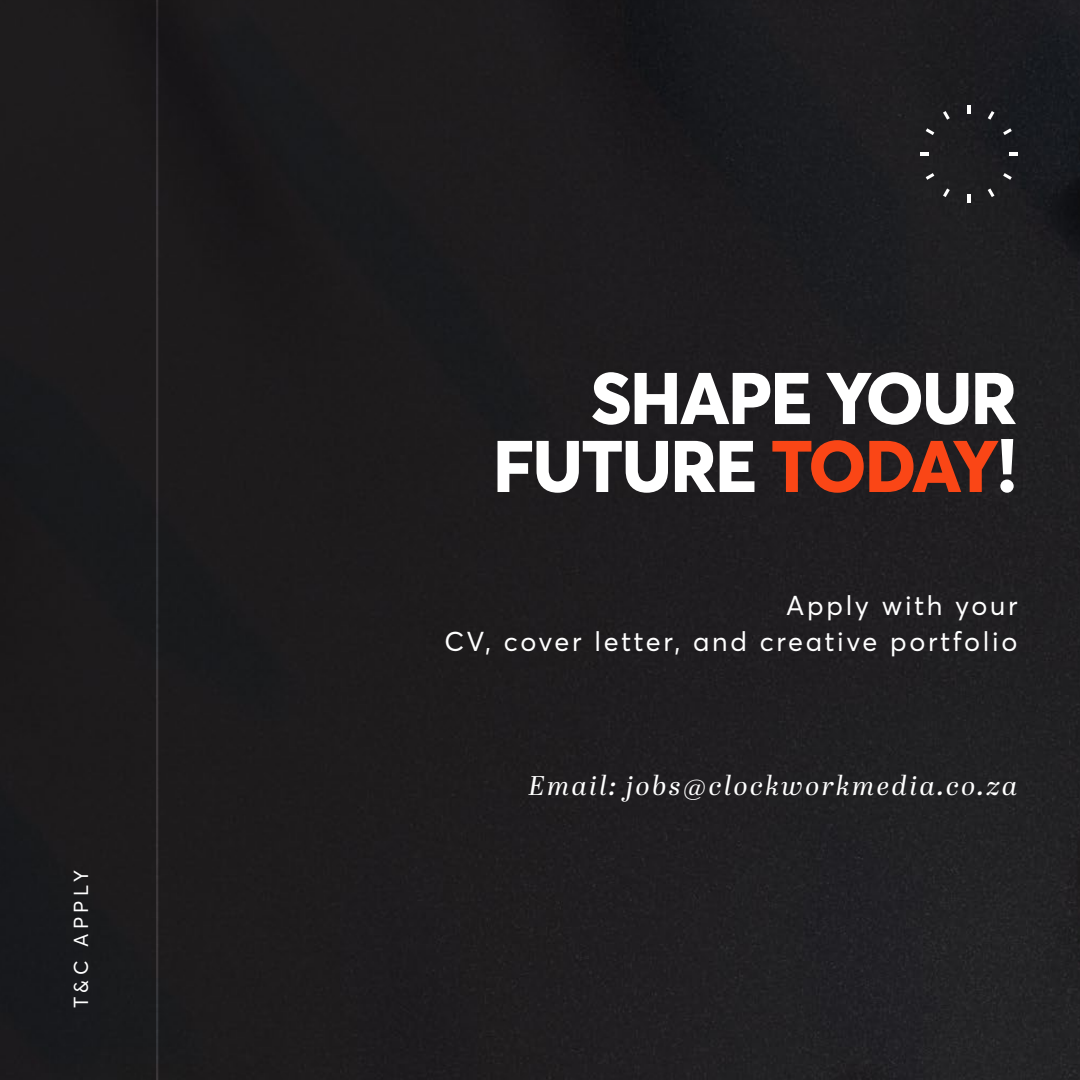
<style>
.page{position:relative;width:1080px;height:1080px;background:#1e1c1e}
.page>*{position:absolute;margin:0;border:0;box-sizing:border-box;transform-origin:0 0}
.t1{font:800 72px/68px "Averta Std";letter-spacing:-.02em;color:#fff;text-align:right}
.t2{font:27px/36px "Averta Std";letter-spacing:.1em;color:#fff;text-align:right}
.t3{font:italic 27px "Abril Display";letter-spacing:.1em;color:#fff}
.t4{font:20px "Averta Std";letter-spacing:.225em;color:#fff}
.s1{color:#fa4616}
</style>
<div class="page">
<svg style="left:920px;top:153px;width:8px;height:3px"></svg>
<svg style="left:1009px;top:153px;width:9px;height:3px"></svg>
<svg style="left:967px;top:195px;width:3px;height:8px"></svg>
<svg style="left:967px;top:105px;width:3px;height:8px"></svg>
<svg style="left:926px;top:173px;width:8px;height:7px"></svg>
<svg style="left:1003px;top:128px;width:9px;height:7px"></svg>
<svg style="left:988px;top:188px;width:6px;height:9px"></svg>
<svg style="left:943px;top:111px;width:7px;height:9px"></svg>
<svg style="left:943px;top:188px;width:7px;height:9px"></svg>
<svg style="left:988px;top:111px;width:6px;height:9px"></svg>
<svg style="left:1003px;top:173px;width:9px;height:7px"></svg>
<svg style="left:926px;top:128px;width:8px;height:7px"></svg>
<hr style="left:156px;top:0;width:2px;height:1080px;background:#fff">
<p class="t4" style="left:67px;top:1008px;width:139px;rotate:-90deg">T&amp;C APPLY</p>
<h1 class="t1" style="left:493px;top:364px;width:526px">SHAPE YOUR<br>FUTURE <span class="s1">TODAY</span>!</h1>
<p class="t2" style="left:444px;top:586px;width:575px">Apply with your<br>CV, cover letter, and creative portfolio</p>
<p class="t3" style="left:528px;top:766px;width:491px">Email: jobs@clockworkmedia.co.za</p>
</div>
